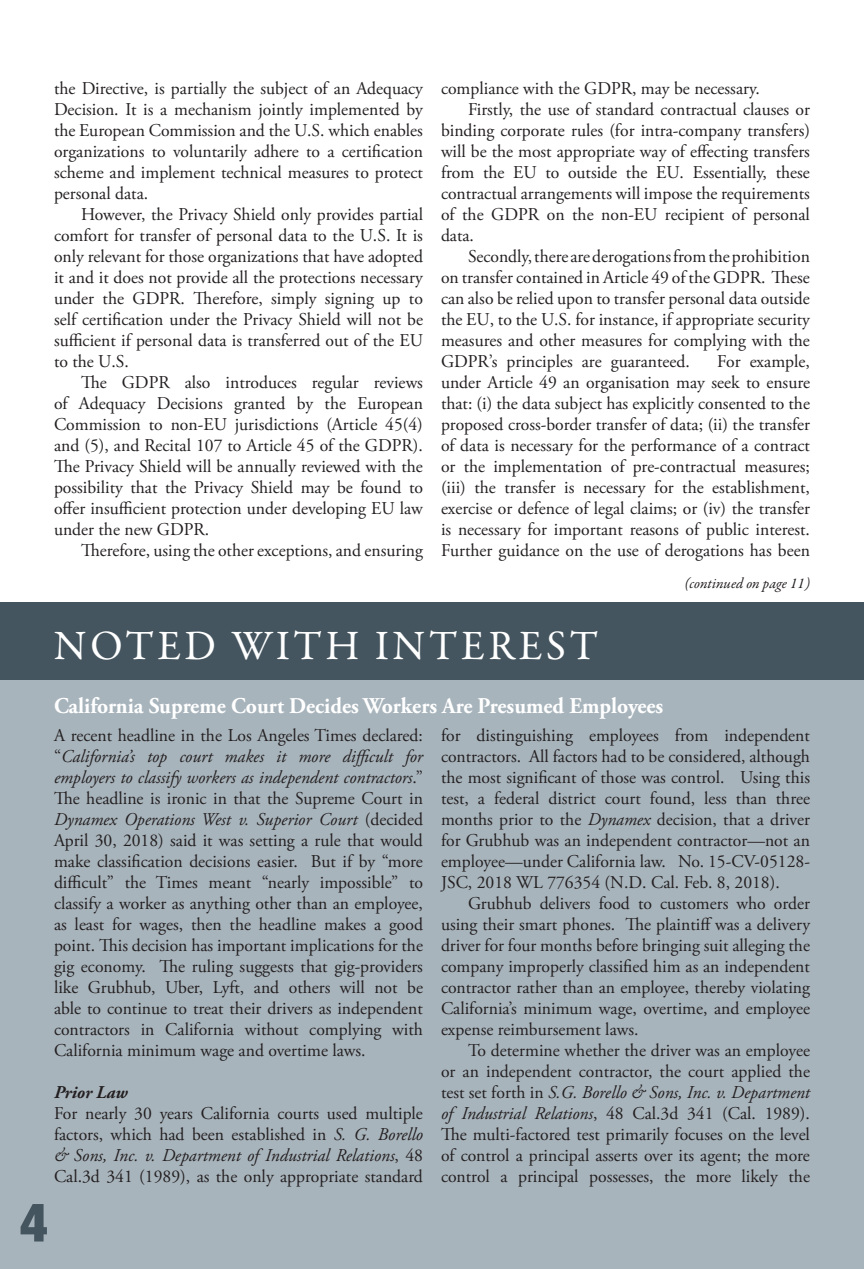
<style>
.page{position:relative;width:864px;height:1269px;background:#fff}
.page>*{position:absolute;margin:0;border:0;box-sizing:border-box;transform-origin:0 0}
.t1{font:900 condensed 54px "Helvetica Neue";color:#45555f}
.t2{font:42px "Garamond Premr Pro";letter-spacing:.09em;color:#fff}
.QE_-_Main_Article_St{font:700 22.5px "Adobe Garamond Pro";color:#fff;scale:.96 1}
.QE_-_Main_Article_St-2{font:18px/21px "Adobe Garamond Pro";color:#231f20;text-align:justify}
.QE_-_Main_Article_St-3{font:italic 700 18px "Adobe Garamond Pro";color:#231f20}
.t3{font:italic 15px "Garamond Premr Pro";letter-spacing:-.005em;color:#231f20}
.s1{font-style:italic}
</style>
<div class="page">
<div style="left:0;top:680px;width:864px;height:589px;background:#a8b4bc"></div>
<hr style="left:863px;top:0;width:1px;height:1269px;background:#a8b4bc">
<div style="left:0;top:602px;width:864px;height:78px;background:#45555f"></div>
<p class="QE_-_Main_Article_St-2" style="left:54px;top:78px;width:371px">the Directive, is partially the subject of an Adequacy Decision. It is a mechanism jointly implemented by the European Commission and the U.S. which enables organizations to voluntarily adhere to a certification scheme and implement technical measures to protect personal data.</p>
<p class="QE_-_Main_Article_St-2" style="left:54px;top:204px;width:371px;text-indent:27px">However, the Privacy Shield only provides partial comfort for transfer of personal data to the U.S. It is only relevant for those organizations that have adopted it and it does not provide all the protections necessary under the GDPR. Therefore, simply signing up to self certification under the Privacy Shield will not be sufficient if personal data is transferred out of the EU to the U.S.</p>
<p class="QE_-_Main_Article_St-2" style="left:54px;top:372px;width:371px;text-indent:27px">The GDPR also introduces regular reviews of Adequacy Decisions granted by the European Commission to non-EU jurisdictions (Article 45(4) and (5), and Recital 107 to Article 45 of the GDPR).<br>The Privacy Shield will be annually reviewed with the possibility that the Privacy Shield may be found to offer insufficient protection under developing EU law under the new GDPR.</p>
<p class="QE_-_Main_Article_St-2" style="left:81px;top:540px;width:344px">Therefore, using the other exceptions, and ensuring</p>
<p class="QE_-_Main_Article_St-2" style="left:441px;top:78px;width:320px">compliance with the GDPR, may be necessary.</p>
<p class="QE_-_Main_Article_St-2" style="left:441px;top:99px;width:371px;text-indent:27px">Firstly, the use of standard contractual clauses or binding corporate rules (for intra-company transfers) will be the most appropriate way of effecting transfers from the EU to outside the EU. Essentially, these contractual arrangements will impose the requirements of the GDPR on the non-EU recipient of personal data.</p>
<p class="QE_-_Main_Article_St-2" style="left:441px;top:246px;width:371px;text-indent:27px">Secondly, there are derogations from the prohibition on transfer contained in Article 49 of the GDPR. These can also be relied upon to transfer personal data outside the EU, to the U.S. for instance, if appropriate security measures and other measures for complying with the GDPR’s principles are guaranteed.</p>
<p class="QE_-_Main_Article_St-2" style="left:441px;top:351px;width:371px;text-indent:276px">For example, under Article 49 an organisation may seek to ensure that: (i) the data subject has explicitly consented to the proposed cross-border transfer of data; (ii) the transfer of data is necessary for the performance of a contract or the implementation of pre-contractual measures; (iii) the transfer is necessary for the establishment, exercise or defence of legal claims; or (iv) the transfer is necessary for important reasons of public interest.<br>Further guidance on the use of derogations has been</p>
<p class="t3" style="left:685px;top:574px;width:127px">(continued on page 11)</p>
<p class="t2" style="left:54px;top:621px;width:545px">NOTED WITH INTEREST</p>
<p class="QE_-_Main_Article_St" style="left:54px;top:693px;width:636px">California Supreme Court Decides Workers Are Presumed Employees</p>
<p class="QE_-_Main_Article_St-2" style="left:54px;top:726px;width:371px">A recent headline in the Los Angeles Times declared: “<span class="s1">California’s top court makes it more difficult for employers to classify workers as independent contractors</span>.” The headline is ironic in that the Supreme Court in <span class="s1">Dynamex Operations West v. Superior Court</span> (decided April 30, 2018) said it was setting a rule that would make classification decisions easier. But if by “more difficult” the Times meant “nearly impossible” to classify a worker as anything other than an employee, as least for wages, then the headline makes a good point. This decision has important implications for the gig economy. The ruling suggests that gig-providers like Grubhub, Uber, Lyft, and others will not be able to continue to treat their drivers as independent contractors in California without complying with California minimum wage and overtime laws.</p>
<p class="QE_-_Main_Article_St-3" style="left:54px;top:1082px;width:75px">Prior Law</p>
<p class="QE_-_Main_Article_St-2" style="left:54px;top:1104px;width:371px">For nearly 30 years California courts used multiple factors, which had been established in <span class="s1">S. G. Borello &amp; Sons, Inc. v. Department of Industrial Relations</span>, 48<br>Cal.3d 341 (1989), as the only appropriate standard</p>
<p class="QE_-_Main_Article_St-2" style="left:441px;top:726px;width:371px">for distinguishing employees from independent contractors. All factors had to be considered, although the most significant of those was control. Using this test, a federal district court found, less than three months prior to the <span class="s1">Dynamex</span> decision, that a driver for Grubhub was an independent contractor—not an employee—under California law. No. 15-CV-05128- JSC, 2018 WL 776354 (N.D. Cal. Feb. 8, 2018).</p>
<p class="QE_-_Main_Article_St-2" style="left:441px;top:894px;width:371px;text-indent:27px">Grubhub delivers food to customers who order using their smart phones. The plaintiff was a delivery driver for four months before bringing suit alleging the company improperly classified him as an independent contractor rather than an employee, thereby violating California’s minimum wage, overtime, and employee expense reimbursement laws.</p>
<p class="QE_-_Main_Article_St-2" style="left:441px;top:1041px;width:371px;text-indent:27px">To determine whether the driver was an employee or an independent contractor, the court applied the test set forth in <span class="s1">S.G. Borello &amp; Sons, Inc. v. Department of Industrial Relations</span>, 48 Cal.3d 341 (Cal. 1989).<br>The multi-factored test primarily focuses on the level of control a principal asserts over its agent; the more control a principal possesses, the more likely the</p>
<p class="t1" style="left:20px;top:1189px;width:30px">4</p>
</div>
